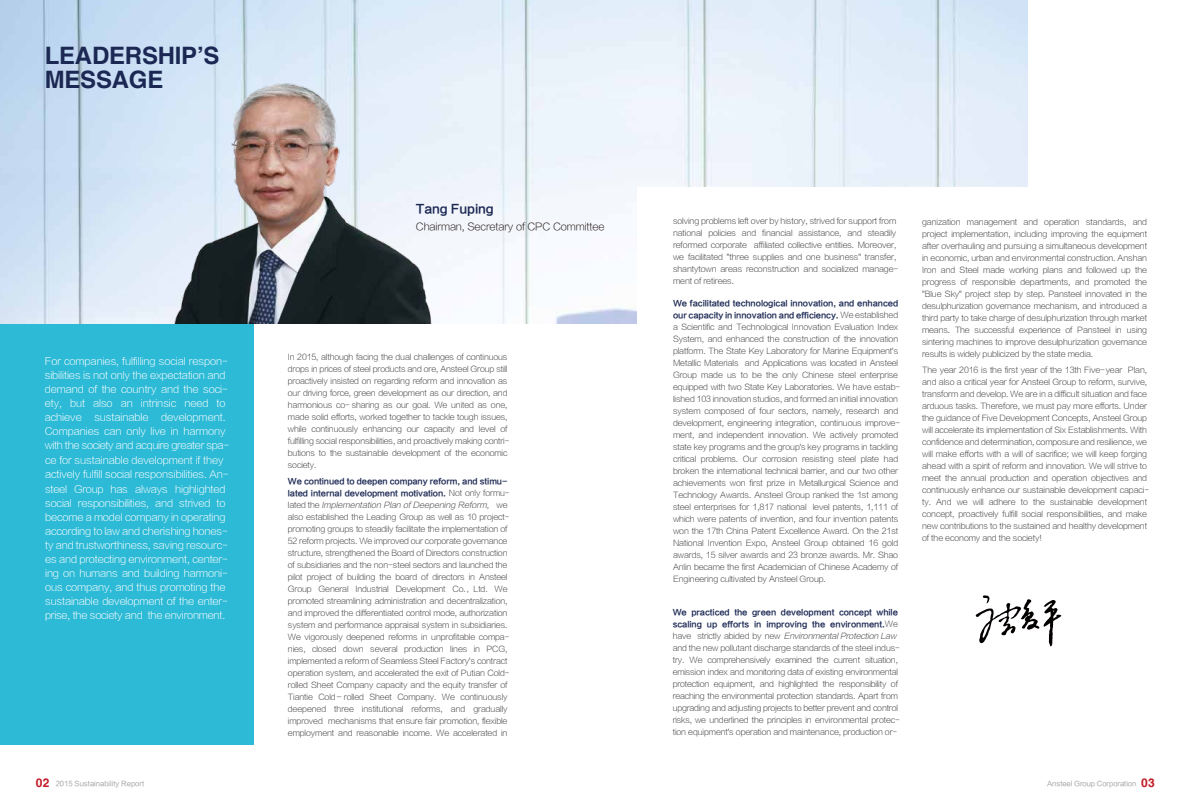
<style>
.page{position:relative;width:1191px;height:808px;background:#fff}
.page>*{position:absolute;margin:0;border:0;box-sizing:border-box;transform-origin:0 0}
.t1{font:700 24px/24px "Helvetica";letter-spacing:-.01em;color:#1b2853}
.t2{font:12px "FZLTZHK GBK1 0";letter-spacing:-.01em;color:#1b2853}
.t3{font:700 12px "Helvetica";color:#c41b28}
.t4{font:10px/14px "FZLTXHJW GB1 0";letter-spacing:-.01em;color:#fff}
.t5{font:10px "FZLTXHK GBK1 0";letter-spacing:-.01em;color:#221815}
.t6{font:8px/12px "FZLTXHJW GB1 0";letter-spacing:-.01em;color:#3f3b3a}
.t7{font:8px/12px "FZLTZHK GBK1 0";letter-spacing:-.015em;color:#1b2853}
.t8{font:8px "FZLTXHJW GB1 0";letter-spacing:-.01em;color:#3f3b3a;scale:1.18 1}
.t9{font:7px "FZLTHK GBK1 0";color:#9fa0a0}
.s1{font-family:"FZLTXHJW GB1 0";color:#3f3b3a}
.s2{font-family:"FZLTXHJW GB1 0";font-style:italic;color:#3f3b3a}
.s3{font-family:"FZLTZHK GBK1 0";color:#1b2853}
.s4{color:#fff}
.s5{font-family:"Helvetica";font-weight:700;font-size:12px;color:#c41b28}
</style>
<div class="page">
<img style="left:0;top:0;width:1027px;height:324px">
<img style="left:130px;top:52px;width:328px;height:272px">
<div style="left:638px;top:187px;width:419px;height:213px;background:#fff"></div>
<div style="left:0;top:324px;width:253px;height:421px;background:#2cbad6"></div>
<svg style="left:975px;top:595px;width:86px;height:51px"></svg>
<p class="t1" style="left:45px;top:44px;width:176px">LEADERSHIP’S<br>MESSAGE</p>
<p class="t4" style="left:45px;top:355px;width:184px">For companies, fulfilling social respon&shy;sibilities is not only the expectation and demand of the country and the soci&shy;ety, but also an intrinsic need to achieve</p>
<p class="t4" style="left:94px;top:411px;width:56px">sustainable</p>
<p class="t4" style="left:45px;top:411px;width:185px;text-indent:116px">development.<br>Companies can only live in harmony with the society and acquire greater spa-</p>
<p class="t4" style="left:45px;top:454px;width:185px">ce for sustainable development if they actively fulfill social responsibilities. An-</p>
<p class="t4" style="left:45px;top:483px;width:184px">steel Group has always highlighted social responsibilities, and strived to become a model company in operating according to law and cherishing hones&shy;ty and trustworthiness, saving resourc&shy;es and protecting environment, center&shy;ing on humans and building harmoni&shy;ous company, and thus promoting the sustainable development of the enter&shy;prise, the society and the environment.</p>
<p class="t2" style="left:416px;top:203px;width:79px">Tang Fuping</p>
<p class="t5" style="left:416px;top:221px;width:190px">Chairman, Secretary of CPC Committee</p>
<p class="t6" style="left:288px;top:351px;width:223px">In 2015, although facing the dual challenges of continuous drops in prices of steel products and ore, Ansteel Group still proactively insisted on regarding reform and innovation as our driving force, green development as our direction, and harmonious co- sharing as our goal. We united as one, made solid efforts, worked together to tackle tough issues, while continuously enhancing our capacity and level of fulfilling social responsibilities, and proactively making contri&shy;butions to the sustainable development of the economic society.</p>
<p class="t7" style="left:288px;top:475px;width:223px">We continued to deepen company reform, and stimu&shy;lated internal development motivation. <span class="s1">Not only formu&shy;l a t e d t h e</span> <span class="s2">Implementation Plan of Deepening Reform,</span></p>
<p class="t6" style="left:288px;top:499px;width:223px;text-indent:209px">we also established the Leading Group as well as 10 project&shy;promoting groups to steadily facilitate the implementation of 52 reform projects. We improved our corporate governance structure, strengthened the Board of Directors construction of subsidiaries and the non- steel sectors and launched the pilot project of building the board of directors in Ansteel Group General Industrial Development Co.，Ltd. We promoted streamlining administration and decentralization, and improved the differentiated control mode, authorization system and performance appraisal system in subsidiaries.<br>We vigorously deepened reforms in unprofitable compa&shy;nies, closed down several production lines in PCG, implemented a reform of Seamless Steel Factory's contract operation system, and accelerated the exit of Putian Cold&shy;rolled Sheet Company capacity and the equity transfer of Tiantie Cold rolled Sheet Company. We continuously deepened three institutional reforms, and gradually improved mechanisms that ensure fair promotion, flexible employment and reasonable income. We accelerated in</p>
<p class="t8" style="left:337px;top:692px;width:4px">-</p>
<p class="t6" style="left:673px;top:215px;width:226px">solving problems left over by history, strived for support from national policies and financial assistance, and steadily reformed corporate affiliated collective entities. Moreover, we facilitated "three supplies and one business" transfer, shantytown areas reconstruction and socialized manage&shy;ment of retirees.</p>
<p class="t6" style="left:673px;top:297px;width:228px"><span class="s3">We facilitated technological innovation, and enhanced our capacity in innovation and efficiency.</span> We established a Scientific and Technological Innovation Evaluation Index System, and enhanced the construction of the innovation platform. The State Key Laboratory for Marine Equipment's Metallic Materials and Applications was located in Ansteel Group made us to be the only Chinese steel enterprise equipped with two State Key Laboratories. We have estab&shy;lished 103 innovation studios, and formed an initial innovation system composed of four sectors, namely, research and development, engineering integration, continuous improve&shy;ment, and independent innovation. We actively promoted state key programs and the group's key programs in tackling critical problems. Our corrosion resisting steel plate had broken the international technical barrier, and our two other achievements won first prize in Metallurgical Science and Technology Awards. Ansteel Group ranked the 1st among steel enterprises for 1,817 national level patents, 1,111 of which were patents of invention, and four invention patents won the 17th China Patent Excellence Award. On the 21st National Invention Expo, Ansteel Group obtained 16 gold awards, 15 silver awards and 23 bronze awards. Mr. Shao Anlin became the first Academician of Chinese Academy of Engineering cultivated by Ansteel Group.</p>
<p class="t7" style="left:672px;top:606px;width:227px;text-align:justify">We practiced the green development concept while scaling up efforts in improving the environment.<span class="s1">We h a v e s t r i c t l y a b i d e d b y n e w</span> <span class="s2">Environmental Protection Law</span></p>
<p class="t6" style="left:672px;top:630px;width:228px;text-indent:209px"><span class="s4">Law </span>and the new pollutant discharge standards of the steel indus&shy;try. We comprehensively examined the current situation, emission index and monitoring data of existing environmental protection equipment, and highlighted the responsibility of reaching the environmental protection standards. Apart from upgrading and adjusting projects to better prevent and control risks, we underlined the principles in environmental protec&shy;tion equipment's operation and maintenance, production or-</p>
<p class="t6" style="left:922px;top:216px;width:226px;text-align:justify">ganization management and operation standards, and project implementation, including improving the equipment after overhauling and pursuing a simultaneous development in economic, urban and environmental construction. Anshan Iron and Steel made working plans and followed up the progress of responsible departments, and promoted the "Blue Sky" project step by step. Pansteel innovated in the desulphurization governance mechanism, and introduced a third party to take charge of desulphurization through market means. The successful experience of Pansteel in using sintering machines to improve desulphurization governance results is widely publicized by the state media.</p>
<p class="t6" style="left:922px;top:364px;width:228px">The year 2016 is the first year of the 13th Five- year Plan, and also a critical year for Ansteel Group to reform, survive, transform and develop. We are in a difficult situation and face arduous tasks. Therefore, we must pay more efforts. Under the guidance of Five Development Concepts, Ansteel Group will accelerate its implementation of Six Establishments. With confidence and determination, composure and resilience, we will make efforts with a will of sacrifice; we will keep forging ahead with a spirit of reform and innovation. We will strive to meet the annual production and operation objectives and continuously enhance our sustainable development capaci&shy;ty. And we will adhere to the sustainable development concept, proactively fulfill social responsibilities, and make new contributions to the sustained and healthy development of the economy and the society!</p>
<p class="t9" style="left:36px;top:780px;width:110px"><span class="s5">02</span> 2015 Sustainability Report</p>
<p class="t3" style="left:1141px;top:775px;width:15px">03</p>
<p class="t9" style="left:1047px;top:780px;width:91px">Ansteel Group Corporation</p>
</div>
